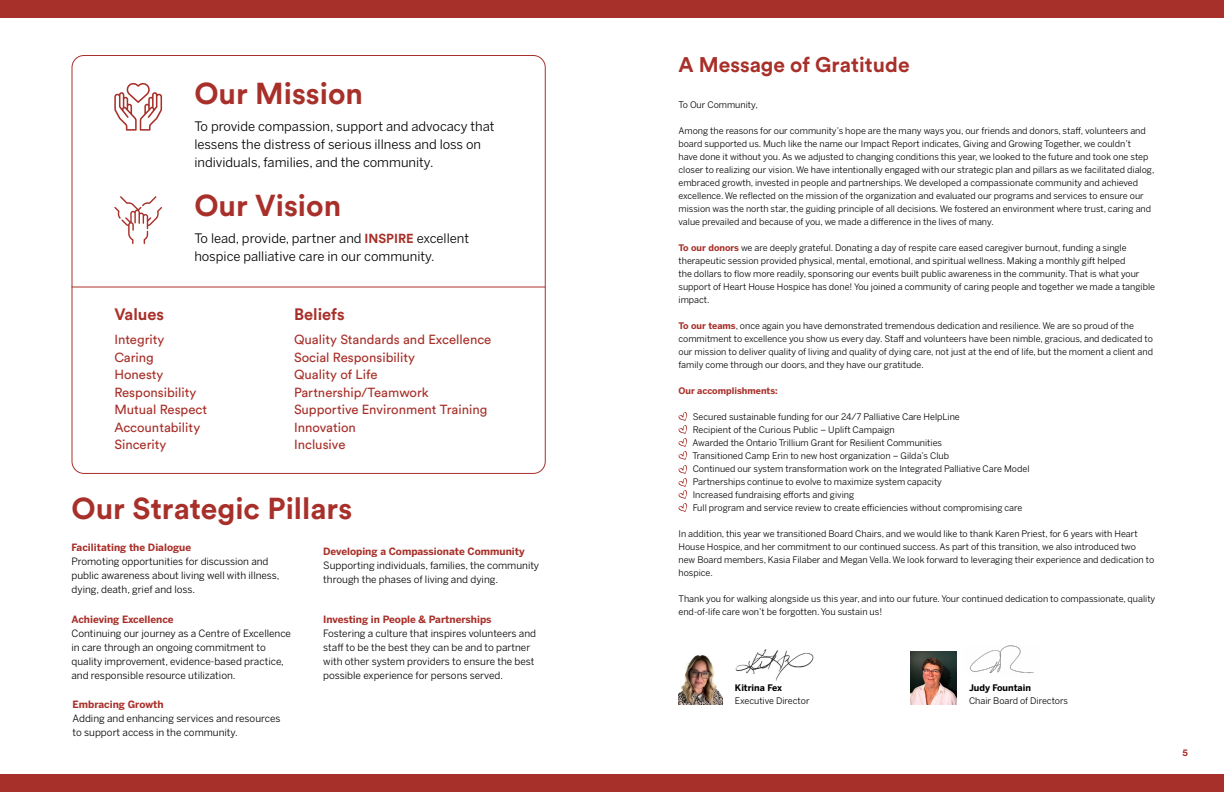
<style>
.page{position:relative;width:1224px;height:792px;background:#fff}
.page>*{position:absolute;margin:0;border:0;box-sizing:border-box;transform-origin:0 0}
.t1{font:700 30px "Circular Std";color:#a8302a}
.t2{font:700 21px "Circular Std";color:#a8302a}
.t3{font:700 16.4px "Circular Std";color:#a8302a}
.t4{font:13.1px/17.5px "Circular Std";color:#a8302a}
.t5{font:13px/18px "Benton Sans";color:#000}
.t6{font:10px/14px "Benton Sans";color:#000}
.t7{font:700 10px "Benton Sans";color:#a8302a}
.t8{font:700 10px "Circular Std";color:#a8302a}
.t9{font:9px/13px "Benton Sans";color:#000}
.t10{font:700 9px "Benton Sans";color:#000}
.t11{font:700 9px "Benton Sans";color:#a8302a}
.s1{font-family:"Circular Std";font-weight:700;color:#a8302a}
.s2{font-weight:700;color:#a8302a}
</style>
<div class="page">
<div style="left:612px;top:774px;width:612px;height:18px;background:#a8302a"></div>
<div style="left:612px;top:0;width:612px;height:18px;background:#a8302a"></div>
<img style="left:735px;top:649px;width:79px;height:31px">
<img style="left:679px;top:654px;width:44px;height:50px">
<img style="left:911px;top:652px;width:45px;height:52px">
<img style="left:969px;top:646px;width:65px;height:27px">
<svg style="left:678px;top:412px;width:9px;height:100px"></svg>
<svg style="left:114px;top:82px;width:48px;height:49px"></svg>
<div style="left:0;top:0;width:612px;height:18px;background:#a8302a"></div>
<div style="left:0;top:774px;width:612px;height:18px;background:#a8302a"></div>
<svg style="left:114px;top:196px;width:48px;height:48px"></svg>
<hr style="left:72px;top:286px;width:473px;height:2px;background:#a8302a">
<h1 class="t1" style="left:194px;top:74px;width:170px">Our Mission</h1>
<h3 class="t5" style="left:194px;top:117px;width:302px">To provide compassion, support and advocacy that lessens the distress of serious illness and loss on individuals, families, and the community.</h3>
<h1 class="t1" style="left:194px;top:186px;width:148px">Our Vision</h1>
<h3 class="t5" style="left:194px;top:229px;width:276px">To lead, provide, partner and <span class="s1">INSPIRE</span> excellent hospice palliative care in our community.</h3>
<h3 class="t3" style="left:114px;top:303px;width:51px">Values</h3>
<h3 class="t4" style="left:114px;top:331px;width:94px">Integrity<br>Caring<br>Honesty<br>Responsibility<br>Mutual Respect<br>Accountability<br>Sincerity</h3>
<h3 class="t3" style="left:294px;top:303px;width:52px">Beliefs</h3>
<h3 class="t4" style="left:294px;top:331px;width:199px">Quality Standards and Excellence<br>Social Responsibility<br>Quality of Life<br>Partnership/Teamwork<br>Supportive Environment Training<br>Innovation<br>Inclusive</h3>
<h1 class="t1" style="left:72px;top:490px;width:282px">Our Strategic Pillars</h1>
<p class="t7" style="left:72px;top:541px;width:121px">Facilitating the Dialogue</p>
<p class="t6" style="left:72px;top:554px;width:210px">Promoting opportunities for discussion and public awareness about living well with illness, dying, death, grief and loss.</p>
<p class="t7" style="left:72px;top:613px;width:104px">Achieving Excellence</p>
<p class="t6" style="left:72px;top:626px;width:221px">Continuing our journey as a Centre of Excellence in care through an ongoing commitment to quality improvement, evidence-based practice, and responsible resource utilization.</p>
<p class="t7" style="left:73px;top:698px;width:93px">Embracing Growth</p>
<p class="t6" style="left:73px;top:711px;width:209px">Adding and enhancing services and resources to support access in the community.</p>
<p class="t7" style="left:323px;top:545px;width:203px">Developing a Compassionate Community</p>
<p class="t6" style="left:323px;top:558px;width:217px">Supporting individuals, families, the community through the phases of living and dying.</p>
<p class="t7" style="left:323px;top:613px;width:170px">Investing in People &amp; Partnerships</p>
<p class="t6" style="left:323px;top:626px;width:214px">Fostering a culture that inspires volunteers and staff to be the best they can be and to partner with other system providers to ensure the best possible experience for persons served.</p>
<h2 class="t2" style="left:679px;top:51px;width:233px">A Message of Gratitude</h2>
<p class="t9" style="left:679px;top:98px;width:81px">To Our Community,</p>
<p class="t9" style="left:679px;top:124px;width:477px">Among the reasons for our community’s hope are the many ways you, our friends and donors, staff, volunteers and board supported us. Much like the name our Impact Report indicates, Giving and Growing Together, we couldn’t<br>have done it without you. As we adjusted to changing conditions this year, we looked to the future and took one step closer to realizing our vision. We have intentionally engaged with our strategic plan and pillars as we facilitated dialog, embraced growth, invested in people and partnerships. We developed a compassionate community and achieved excellence. We reflected on the mission of the organization and evaluated our programs and services to ensure our mission was the north star, the guiding principle of all decisions. We fostered an environment where trust, caring and value prevailed and because of you, we made a difference in the lives of many.</p>
<p class="t9" style="left:679px;top:241px;width:478px"><span class="s2">To our donors</span> we are deeply grateful. Donating a day of respite care eased caregiver burnout, funding a single therapeutic session provided physical, mental, emotional, and spiritual wellness. Making a monthly gift helped<br>the dollars to flow more readily, sponsoring our events built public awareness in the community. That is what your support of Heart House Hospice has done! You joined a community of caring people and together we made a tangible impact.</p>
<p class="t9" style="left:679px;top:319px;width:476px"><span class="s2">To our teams</span>, once again you have demonstrated tremendous dedication and resilience. We are so proud of the commitment to excellence you show us every day. Staff and volunteers have been nimble, gracious, and dedicated to our mission to deliver quality of living and quality of dying care, not just at the end of life, but the moment a client and family come through our doors, and they have our gratitude.</p>
<p class="t11" style="left:679px;top:385px;width:101px">Our accomplishments:</p>
<p class="t9" style="left:692px;top:410px;width:339px">Secured sustainable funding for our 24/7 Palliative Care HelpLine<br>Recipient of the Curious Public – Uplift Campaign<br>Awarded the Ontario Trillium Grant for Resilient Communities<br>Transitioned Camp Erin to new host organization – Gilda’s Club<br>Continued our system transformation work on the Integrated Palliative Care Model Partnerships continue to evolve to maximize system capacity<br>Increased fundraising efforts and giving<br>Full program and service review to create efficiencies without compromising care</p>
<p class="t9" style="left:679px;top:527px;width:477px">In addition, this year we transitioned Board Chairs, and we would like to thank Karen Priest, for 6 years with Heart House Hospice, and her commitment to our continued success. As part of this transition, we also introduced two new Board members, Kasia Filaber and Megan Vella. We look forward to leveraging their experience and dedication to hospice.</p>
<p class="t9" style="left:679px;top:592px;width:478px">Thank you for walking alongside us this year, and into our future. Your continued dedication to compassionate, quality end-of-life care won’t be forgotten. You sustain us!</p>
<p class="t10" style="left:735px;top:682px;width:49px">Kitrina Fex</p>
<p class="t9" style="left:735px;top:694px;width:76px">Executive Director</p>
<p class="t10" style="left:969px;top:682px;width:63px">Judy Fountain</p>
<p class="t9" style="left:969px;top:694px;width:101px">Chair Board of Directors</p>
<p class="t8" style="left:1182px;top:746px;width:7px">5</p>
</div>
